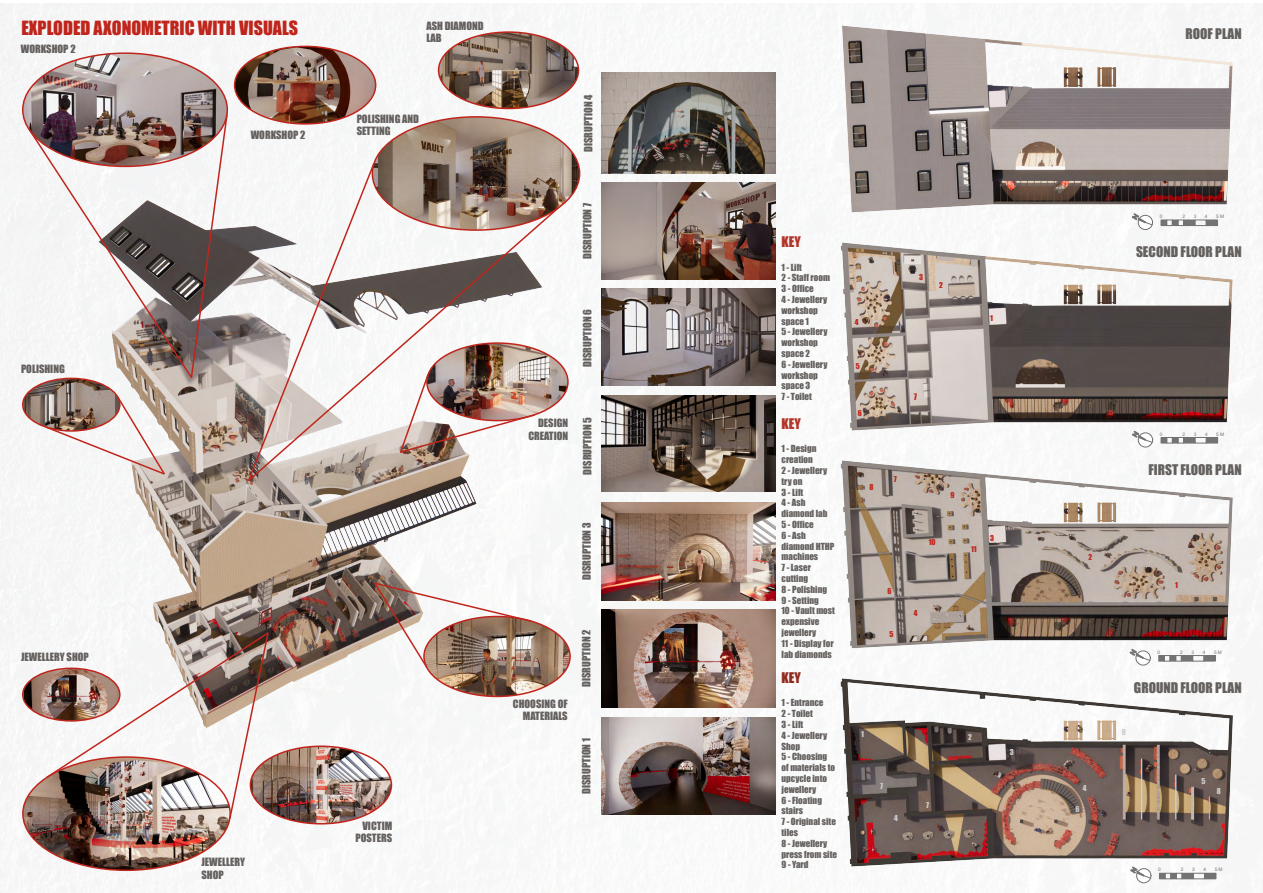
<style>
.page{position:relative;width:1263px;height:893px;background:#fff}
.page>*{position:absolute;margin:0;border:0;box-sizing:border-box;transform-origin:0 0}
.t1{font:18px "Impact";color:#c0251c}
.t2{font:13.5px "Impact";color:#64605e}
.t3{font:13.5px "Impact";color:#b13528}
.t4{font:13.5px "Impact";color:#912b1f}
.t5{font:10.5px/12.6px "Impact";color:#64605e;text-align:right}
.t6{font:9px/10.8px "Impact";color:#65615f}
.t7{font:8.25px "Impact";color:#c0261c}
.t8{font:7.5px "Impact";color:#c0261c}
.t9{font:7.5px "Impact";color:#cdcccc}
.t10{font:4.72px "Arial";color:#737373}
</style>
<div class="page">
<img style="left:0;top:4px;width:1263px;height:889px">
<img style="left:837px;top:672px;width:405px;height:200px">
<img style="left:837px;top:454px;width:405px;height:200px">
<img style="left:837px;top:236px;width:405px;height:200px">
<img style="left:837px;top:21px;width:405px;height:197px">
<img style="left:59px;top:191px;width:519px;height:540px">
<img style="left:250px;top:746px;width:141px;height:78px">
<div style="left:250px;top:745px;width:142px;height:79px;border:2px solid #c0251c;border-radius:50%"></div>
<img style="left:23px;top:53px;width:204px;height:113px">
<img style="left:372px;top:117px;width:208px;height:113px">
<img style="left:439px;top:32px;width:139px;height:76px">
<div style="left:438px;top:31px;width:141px;height:78px;border:2px solid #c0251c;border-radius:50%"></div>
<img style="left:424px;top:616px;width:146px;height:80px">
<img style="left:23px;top:757px;width:207px;height:113px">
<img style="left:235px;top:46px;width:141px;height:78px">
<div style="left:234px;top:46px;width:142px;height:79px;border:2px solid #c0251c;border-radius:50%"></div>
<img style="left:23px;top:668px;width:21px;height:53px">
<img style="left:560px;top:343px;width:8px;height:78px">
<img style="left:23px;top:378px;width:97px;height:53px">
<div style="left:22px;top:378px;width:99px;height:54px;border:2px solid #c0251c;border-radius:50%"></div>
<img style="left:27px;top:113px;width:202px;height:266px">
<div style="left:247px;top:161px;width:129px;height:45px;background:#f6f6f7"></div>
<svg style="left:246px;top:206px;width:314px;height:277px"></svg>
<img style="left:44px;top:631px;width:226px;height:189px">
<img style="left:398px;top:372px;width:138px;height:82px">
<svg style="left:44px;top:395px;width:123px;height:81px"></svg>
<img style="left:373px;top:581px;width:160px;height:88px">
<div style="left:1138px;top:215px;width:14px;height:15px;background:#fff;border:1px solid #737373;border-radius:50%"></div>
<svg style="left:1132px;top:214px;width:20px;height:11px"></svg>
<svg style="left:1161px;top:220px;width:22px;height:6px"></svg>
<div style="left:1183px;top:220px;width:12px;height:6px;background:#737373"></div>
<div style="left:1195px;top:220px;width:11px;height:6px;border:1px solid #737373"></div>
<div style="left:1206px;top:220px;width:11px;height:6px;background:#737373"></div>
<div style="left:1138px;top:433px;width:15px;height:14px;background:#fff;border:1px solid #737373;border-radius:50%"></div>
<svg style="left:1132px;top:431px;width:20px;height:11px"></svg>
<svg style="left:1161px;top:437px;width:23px;height:6px"></svg>
<div style="left:1184px;top:437px;width:11px;height:6px;background:#737373"></div>
<div style="left:1195px;top:437px;width:11px;height:6px;border:1px solid #737373"></div>
<div style="left:1206px;top:437px;width:11px;height:6px;background:#737373"></div>
<div style="left:1136px;top:651px;width:14px;height:14px;background:#fff;border:1px solid #737373;border-radius:50%"></div>
<svg style="left:1130px;top:649px;width:20px;height:11px"></svg>
<svg style="left:1159px;top:655px;width:22px;height:6px"></svg>
<div style="left:1181px;top:655px;width:12px;height:6px;background:#737373"></div>
<div style="left:1192px;top:655px;width:12px;height:6px;border:1px solid #737373"></div>
<div style="left:1204px;top:655px;width:11px;height:6px;background:#737373"></div>
<div style="left:1136px;top:869px;width:15px;height:14px;background:#fff;border:1px solid #737373;border-radius:50%"></div>
<svg style="left:1130px;top:867px;width:20px;height:11px"></svg>
<svg style="left:1159px;top:873px;width:23px;height:6px"></svg>
<div style="left:1182px;top:873px;width:11px;height:6px;background:#737373"></div>
<div style="left:1193px;top:873px;width:12px;height:6px;border:1px solid #737373"></div>
<div style="left:1205px;top:873px;width:11px;height:6px;background:#737373"></div>
<div style="left:1204px;top:873px;width:12px;height:6px;border:1px solid #737373"></div>
<img style="left:602px;top:717px;width:173px;height:98px">
<img style="left:602px;top:609px;width:173px;height:98px">
<img style="left:602px;top:503px;width:173px;height:97px">
<img style="left:602px;top:395px;width:173px;height:97px">
<img style="left:602px;top:288px;width:173px;height:98px">
<img style="left:602px;top:182px;width:173px;height:98px">
<img style="left:602px;top:73px;width:173px;height:100px">
<h1 class="t1" style="left:21px;top:14px;width:278px">EXPLODED AXONOMETRIC WITH VISUALS</h1>
<p class="t5" style="left:21px;top:42px;width:56px">WORKSHOP 2</p>
<p class="t5" style="left:426px;top:19px;width:59px;text-align:left">ASH DIAMOND<br>LAB</p>
<p class="t5" style="left:357px;top:112px;width:64px">POLISHING AND</p>
<p class="t5" style="left:21px;top:362px;width:45px">POLISHING</p>
<p class="t5" style="left:21px;top:651px;width:69px">JEWELLERY SHOP</p>
<p class="t5" style="left:251px;top:128px;width:56px">WORKSHOP 2</p>
<p class="t5" style="left:357px;top:125px;width:35px">SETTING</p>
<p class="t5" style="left:201px;top:855px;width:45px;text-align:left">JEWELLERY<br>SHOP</p>
<p class="t5" style="left:355px;top:819px;width:38px">VICTIM<br>POSTERS</p>
<p class="t5" style="left:582px;top:152px;width:59px;rotate:-90deg">DISRUPTION 4</p>
<p class="t5" style="left:581px;top:259px;width:58px;rotate:-90deg">DISRUPTION 7</p>
<p class="t5" style="left:581px;top:367px;width:59px;rotate:-90deg">DISRUPTION 6</p>
<p class="t5" style="left:528px;top:416px;width:41px">DESIGN<br>CREATION</p>
<p class="t5" style="left:581px;top:475px;width:59px;rotate:-90deg">DISRUPTION 5</p>
<p class="t5" style="left:580px;top:580px;width:59px;rotate:-90deg">DISRUPTION 3</p>
<p class="t5" style="left:513px;top:697px;width:56px">CHOOSING OF<br>MATERIALS</p>
<p class="t5" style="left:580px;top:687px;width:59px;rotate:-90deg">DISRUPTION 2</p>
<p class="t5" style="left:580px;top:794px;width:58px;rotate:-90deg">DISRUPTION 1</p>
<h2 class="t2" style="left:1185px;top:23px;width:58px">ROOF PLAN</h2>
<h2 class="t3" style="left:781px;top:231px;width:21px">KEY</h2>
<p class="t6" style="left:781px;top:261px;width:50px">1 - Lift<br>2 - Staff room<br>3 - Office<br>4 - Jewellery workshop space 1<br>5 - Jewellery workshop space 2<br>6 - Jewellery workshop space 3<br>7 - Toilet</p>
<h2 class="t3" style="left:781px;top:413px;width:21px">KEY</h2>
<p class="t6" style="left:781px;top:443px;width:55px">1 - Design creation<br>2 - Jewellery try on<br>3 - Lift<br>4 - Ash diamond lab<br>5 - Office<br>6 - Ash diamond HTHP machines<br>7 - Laser cutting<br>8 - Polishing<br>9 - Setting<br>10 - Vault most expensive jewellery<br>11 - Display for lab diamonds</p>
<h2 class="t4" style="left:781px;top:667px;width:21px">KEY</h2>
<p class="t6" style="left:781px;top:697px;width:57px">1 - Entrance<br>2 - Toilet<br>3 - Lift<br>4 - Jewellery<br>Shop<br>5 - Choosing<br>of materials to upcycle into jewellery<br>6 - Floating stairs<br>7 - Original site tiles<br>8 - Jewellery press from site<br>9 - Yard</p>
<p class="t8" style="left:855px;top:316px;width:5px">4</p>
<p class="t8" style="left:856px;top:360px;width:6px">5</p>
<p class="t8" style="left:858px;top:407px;width:6px">6</p>
<p class="t8" style="left:919px;top:271px;width:5px">3</p>
<p class="t8" style="left:939px;top:279px;width:5px">2</p>
<p class="t7" style="left:914px;top:391px;width:5px">7</p>
<p class="t8" style="left:990px;top:313px;width:4px">1</p>
<p class="t8" style="left:869px;top:481px;width:6px">8</p>
<p class="t8" style="left:894px;top:473px;width:4px">7</p>
<p class="t8" style="left:887px;top:585px;width:6px">6</p>
<p class="t8" style="left:889px;top:629px;width:6px">5</p>
<p class="t8" style="left:950px;top:489px;width:6px">9</p>
<p class="t8" style="left:929px;top:536px;width:8px">10</p>
<p class="t8" style="left:971px;top:543px;width:7px">11</p>
<p class="t8" style="left:990px;top:532px;width:5px">3</p>
<p class="t8" style="left:914px;top:607px;width:5px">4</p>
<p class="t9" style="left:861px;top:728px;width:4px">1</p>
<p class="t9" style="left:880px;top:780px;width:4px">7</p>
<p class="t9" style="left:894px;top:812px;width:5px">4</p>
<p class="t9" style="left:926px;top:799px;width:4px">7</p>
<p class="t9" style="left:968px;top:731px;width:5px">2</p>
<p class="t9" style="left:1010px;top:747px;width:5px">3</p>
<p class="t10" style="left:1160px;top:214px;width:4px">0</p>
<p class="t10" style="left:1182px;top:214px;width:4px">2</p>
<p class="t10" style="left:1194px;top:214px;width:4px">3</p>
<p class="t10" style="left:1205px;top:214px;width:4px">4</p>
<p class="t10" style="left:1216px;top:214px;width:9px">5 M</p>
<h2 class="t2" style="left:1136px;top:241px;width:107px">SECOND FLOOR PLAN</h2>
<p class="t10" style="left:1160px;top:431px;width:4px">0</p>
<p class="t10" style="left:1182px;top:431px;width:4px">2</p>
<p class="t10" style="left:1194px;top:431px;width:4px">3</p>
<p class="t10" style="left:1205px;top:431px;width:4px">4</p>
<p class="t10" style="left:1216px;top:431px;width:9px">5 M</p>
<h2 class="t2" style="left:1148px;top:459px;width:95px">FIRST FLOOR PLAN</h2>
<p class="t8" style="left:1089px;top:551px;width:5px">2</p>
<p class="t9" style="left:1083px;top:782px;width:5px">4</p>
<p class="t9" style="left:1075px;top:803px;width:6px">6</p>
<p class="t8" style="left:1175px;top:579px;width:4px">1</p>
<p class="t10" style="left:1157px;top:649px;width:4px">0</p>
<p class="t10" style="left:1180px;top:649px;width:4px">2</p>
<p class="t10" style="left:1191px;top:649px;width:4px">3</p>
<p class="t10" style="left:1203px;top:649px;width:4px">4</p>
<p class="t10" style="left:1214px;top:649px;width:9px">5 M</p>
<h2 class="t2" style="left:1134px;top:677px;width:109px">GROUND FLOOR PLAN</h2>
<p class="t9" style="left:1122px;top:726px;width:6px">9</p>
<p class="t9" style="left:1201px;top:775px;width:6px">5</p>
<p class="t9" style="left:1217px;top:785px;width:6px">8</p>
<p class="t10" style="left:1158px;top:867px;width:4px">0</p>
<p class="t10" style="left:1181px;top:867px;width:4px">2</p>
<p class="t10" style="left:1192px;top:867px;width:4px">3</p>
<p class="t10" style="left:1203px;top:867px;width:4px">4</p>
<p class="t10" style="left:1215px;top:867px;width:9px">5 M</p>
</div>
